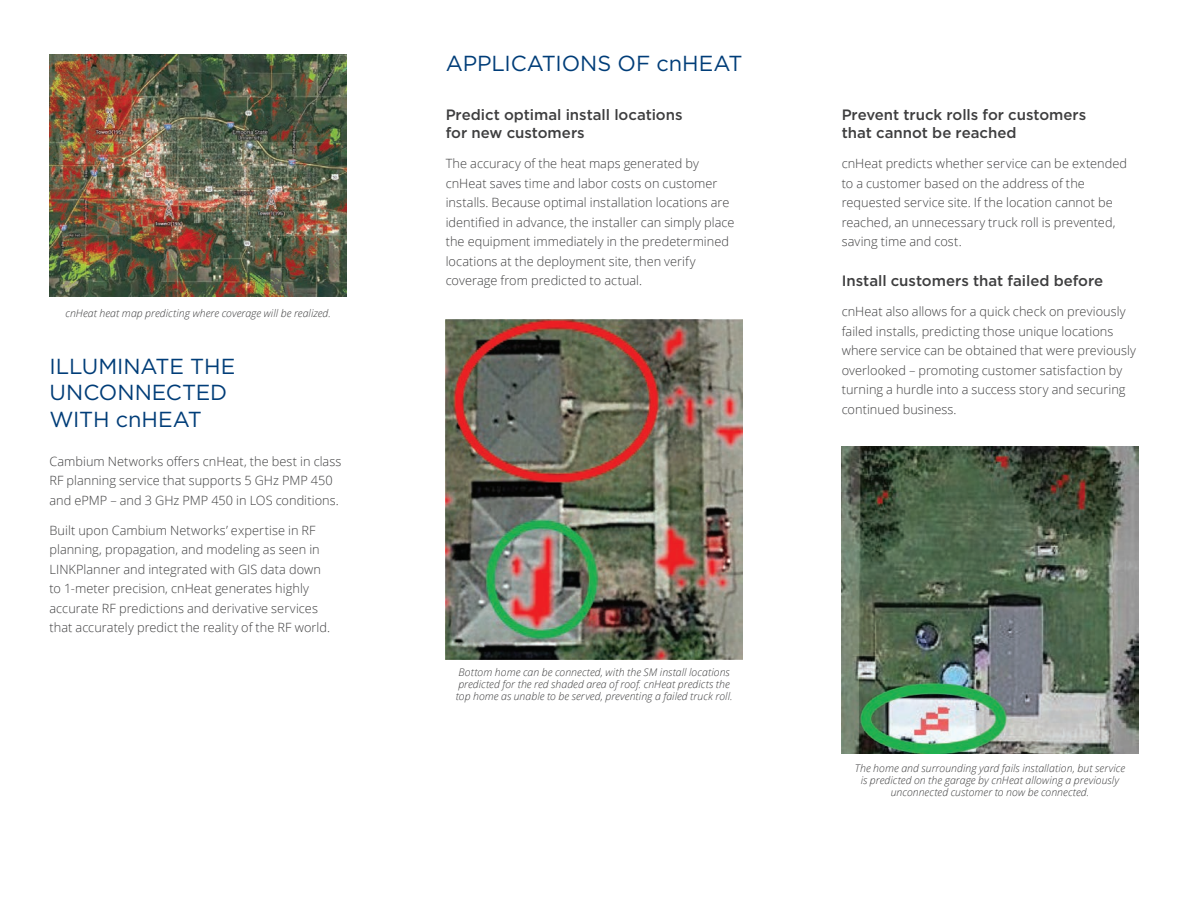
<style>
.page{position:relative;width:1188px;height:918px;background:#fff}
.page>*{position:absolute;margin:0;border:0;box-sizing:border-box;transform-origin:0 0}
.t1{font:21.75px/26.1px "Gotham";letter-spacing:-.005em;color:#003d78}
.t2{font:500 15px/18px "Gotham";color:#3e3e3f}
.t3{font:300 12.75px/19.5px "Open Sans";letter-spacing:.005em;color:#3e3e3f}
.t4{font:italic 300 10.5px/12px "Open Sans";letter-spacing:.005em;color:#3e3e3f}
</style>
<div class="page">
<img style="left:446px;top:319px;width:297px;height:340px">
<img style="left:842px;top:446px;width:297px;height:307px">
<img style="left:50px;top:54px;width:297px;height:243px">
<p class="t4" style="left:65px;top:307px;width:267px">cnHeat heat map predicting where coverage will be realized.</p>
<h1 class="t1" style="left:50px;top:353px;width:187px">ILLUMINATE THE<br>UNCONNECTED<br>WITH cnHEAT</h1>
<p class="t3" style="left:50px;top:451px;width:294px">Cambium Networks offers cnHeat, the best in class<br>RF planning service that supports 5 GHz PMP 450 and ePMP – and 3 GHz PMP 450 in LOS conditions.</p>
<p class="t3" style="left:50px;top:520px;width:282px">Built upon Cambium Networks’ expertise in RF planning, propagation, and modeling as seen in LINKPlanner and integrated with GIS data down to 1-meter precision, cnHeat generates highly accurate RF predictions and derivative services that accurately predict the reality of the RF world.</p>
<h1 class="t1" style="left:446px;top:50px;width:299px">APPLICATIONS OF cnHEAT</h1>
<p class="t2" style="left:446px;top:106px;width:238px">Predict optimal install locations for new customers</p>
<p class="t3" style="left:446px;top:154px;width:290px">The accuracy of the heat maps generated by cnHeat saves time and labor costs on customer installs. Because optimal installation locations are identified in advance, the installer can simply place the equipment immediately in the predetermined locations at the deployment site, then verify coverage from predicted to actual.</p>
<p class="t2" style="left:842px;top:106px;width:246px">Prevent truck rolls for customers that cannot be reached</p>
<p class="t3" style="left:842px;top:154px;width:287px">cnHeat predicts whether service can be extended to a customer based on the address of the requested service site. If the location cannot be reached, an unnecessary truck roll is prevented, saving time and cost.</p>
<p class="t2" style="left:842px;top:271px;width:263px">Install customers that failed before</p>
<p class="t3" style="left:842px;top:301px;width:296px">cnHeat also allows for a quick check on previously failed installs, predicting those unique locations where service can be obtained that were previously overlooked – promoting customer satisfaction by turning a hurdle into a success story and securing continued business.</p>
<p class="t4" style="left:456px;top:666px;width:278px">Bottom home can be connected, with the SM install locations predicted for the red shaded area of roof. cnHeat predicts the top home as unable to be served, preventing a failed truck roll.</p>
<p class="t4" style="left:855px;top:761px;width:272px;text-align:center">The home and surrounding yard fails installation, but service is predicted on the garage by cnHeat allowing a previously unconnected customer to now be connected.</p>
</div>
